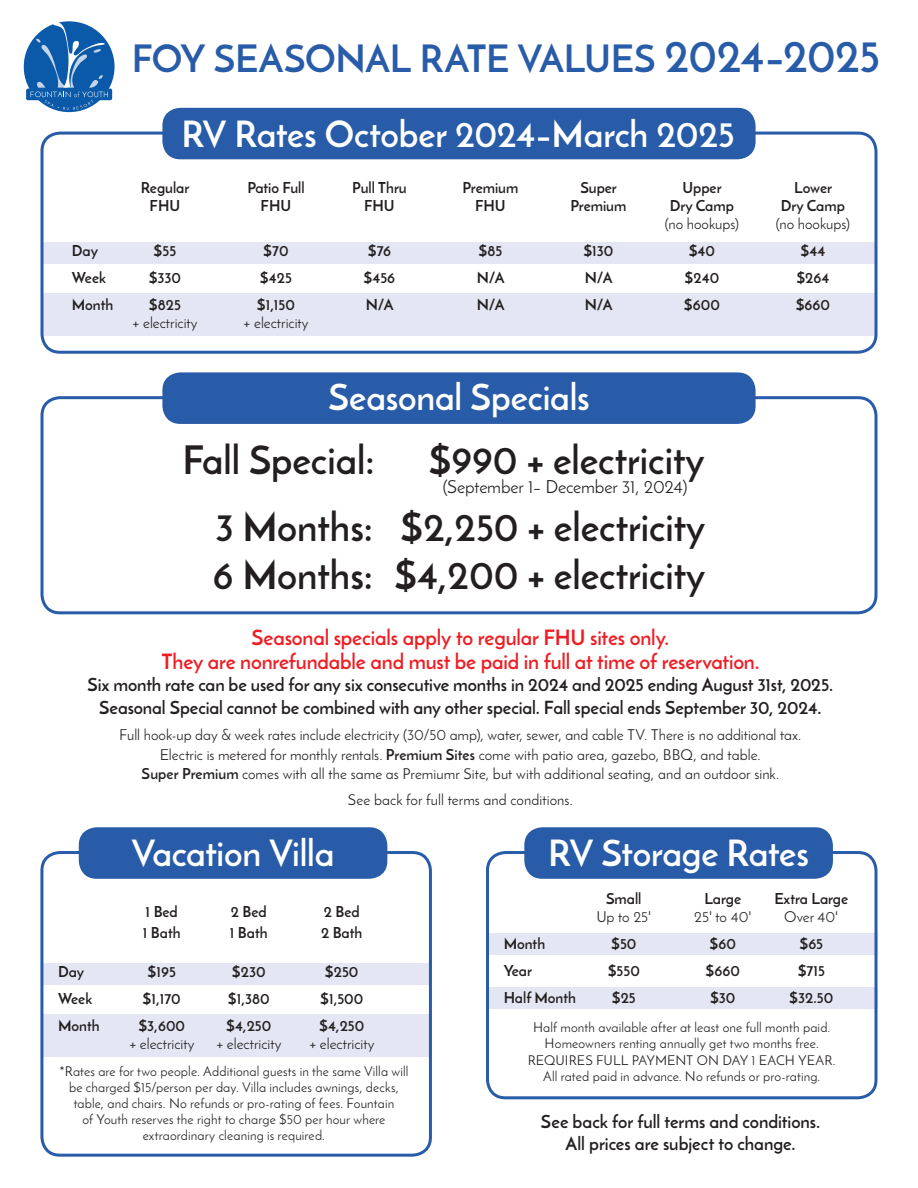
<style>
.page{position:relative;width:918px;height:1188px;background:#fff}
.page>*{position:absolute;margin:0;border:0;box-sizing:border-box;transform-origin:0 0}
.t1{font:700 39px/48px "Josefin Sans";color:#231f20}
.t2{font:700 37.5px "Josefin Sans";letter-spacing:-.01em;color:#285ba8}
.t3{font:700 36px "Josefin Sans";letter-spacing:-.005em;color:#fff}
.t4{font:700 21px/24px "Josefin Sans";letter-spacing:-.01em;color:#ee1d23;text-align:center}
.t5{font:700 18px/22.5px "Josefin Sans";letter-spacing:-.005em;color:#231f20;text-align:center}
.t6{font:18px "Josefin Sans";letter-spacing:-.01em;color:#231f20}
.t7{font:15px/19.5px "Josefin Sans";color:#231f20;text-align:center}
.t8{font:700 15px "Josefin Sans";color:#231f20}
.t9{font:13.5px/16.2px "Josefin Sans";letter-spacing:.01em;color:#231f20;text-align:center}
.s1{font-size:45px}
.s2{font-weight:700}
</style>
<div class="page">
<div style="left:41px;top:242px;width:836px;height:21px;background:#e4e6f3"></div>
<div style="left:41px;top:963px;width:391px;height:22px;background:#e4e6f3"></div>
<div style="left:487px;top:933px;width:391px;height:22px;background:#e4e6f3"></div>
<div style="left:487px;top:987px;width:391px;height:21px;background:#e4e6f3"></div>
<div style="left:41px;top:294px;width:836px;height:42px;background:#e4e6f3"></div>
<div style="left:41px;top:1014px;width:391px;height:42px;background:#e4e6f3"></div>
<div style="left:40px;top:132px;width:838px;height:222px;border:3px solid #285ba8;border-radius:18px"></div>
<div style="left:40px;top:396px;width:838px;height:218px;border:3px solid #285ba8;border-radius:18px"></div>
<div style="left:40px;top:851px;width:392px;height:306px;border:3px solid #285ba8;border-radius:18px"></div>
<div style="left:486px;top:851px;width:392px;height:248px;border:3px solid #285ba8;border-radius:18px"></div>
<div style="left:162px;top:108px;width:594px;height:51px;background:#285ba8;border-radius:18px"></div>
<div style="left:162px;top:372px;width:594px;height:52px;background:#285ba8;border-radius:18px"></div>
<div style="left:79px;top:827px;width:308px;height:52px;background:#285ba8;border-radius:18px"></div>
<div style="left:524px;top:827px;width:309px;height:52px;background:#285ba8;border-radius:18px"></div>
<div style="left:24px;top:21px;width:91px;height:91px;background:#0a5aa9;border-radius:50%"></div>
<div style="left:26px;top:89px;width:86px;height:11px;background:#0a5aa9;border-radius:2px"></div>
<svg style="left:31px;top:21px;width:77px;height:89px"></svg>
<h2 class="t2" style="left:132px;top:35px;width:750px">FOY SEASONAL RATE VALUES <span class="s1">2024–2025</span></h2>
<h3 class="t3" style="left:181px;top:112px;width:555px">RV Rates October 2024–March 2025</h3>
<p class="t8" style="left:141px;top:178px;width:50px">Regular</p>
<p class="t8" style="left:247px;top:178px;width:59px">Patio Full</p>
<p class="t8" style="left:352px;top:178px;width:56px">Pull Thru</p>
<p class="t8" style="left:463px;top:178px;width:57px">Premium</p>
<p class="t8" style="left:580px;top:178px;width:38px">Super</p>
<p class="t8" style="left:683px;top:178px;width:40px">Upper</p>
<p class="t8" style="left:794px;top:178px;width:39px">Lower</p>
<p class="t8" style="left:150px;top:196px;width:32px">FHU</p>
<p class="t8" style="left:261px;top:196px;width:32px">FHU</p>
<p class="t8" style="left:364px;top:196px;width:32px">FHU</p>
<p class="t8" style="left:475px;top:196px;width:32px">FHU</p>
<p class="t8" style="left:571px;top:196px;width:57px">Premium</p>
<p class="t8" style="left:670px;top:196px;width:66px">Dry Camp</p>
<p class="t8" style="left:781px;top:196px;width:66px">Dry Camp</p>
<p class="t7" style="left:665px;top:214px;width:76px">(no hookups)</p>
<p class="t7" style="left:776px;top:214px;width:76px">(no hookups)</p>
<p class="t8" style="left:72px;top:241px;width:28px">Day</p>
<p class="t8" style="left:154px;top:241px;width:24px">$55</p>
<p class="t8" style="left:263px;top:241px;width:27px">$70</p>
<p class="t8" style="left:368px;top:241px;width:25px">$76</p>
<p class="t8" style="left:479px;top:241px;width:25px">$85</p>
<p class="t8" style="left:583px;top:241px;width:32px">$130</p>
<p class="t8" style="left:689px;top:241px;width:28px">$40</p>
<p class="t8" style="left:801px;top:241px;width:26px">$44</p>
<p class="t8" style="left:72px;top:268px;width:36px">Week</p>
<p class="t8" style="left:149px;top:268px;width:34px">$330</p>
<p class="t8" style="left:260px;top:268px;width:33px">$425</p>
<p class="t8" style="left:364px;top:268px;width:33px">$456</p>
<p class="t8" style="left:477px;top:268px;width:29px">N/A</p>
<p class="t8" style="left:585px;top:268px;width:29px">N/A</p>
<p class="t8" style="left:685px;top:268px;width:36px">$240</p>
<p class="t8" style="left:796px;top:268px;width:35px">$264</p>
<p class="t8" style="left:72px;top:295px;width:43px">Month</p>
<p class="t8" style="left:149px;top:295px;width:33px">$825</p>
<p class="t8" style="left:257px;top:295px;width:40px">$1,150</p>
<p class="t8" style="left:366px;top:295px;width:29px">N/A</p>
<p class="t8" style="left:477px;top:295px;width:29px">N/A</p>
<p class="t8" style="left:585px;top:295px;width:29px">N/A</p>
<p class="t8" style="left:684px;top:295px;width:37px">$600</p>
<p class="t8" style="left:796px;top:295px;width:36px">$660</p>
<p class="t7" style="left:133px;top:313px;width:67px">+ electricity</p>
<p class="t7" style="left:244px;top:313px;width:67px">+ electricity</p>
<h3 class="t3" style="left:328px;top:375px;width:263px">Seasonal Specials</h3>
<h1 class="t1" style="left:183px;top:436px;width:194px">Fall Special:</h1>
<h1 class="t1" style="left:428px;top:436px;width:278px">$990 + electricity</h1>
<p class="t6" style="left:443px;top:476px;width:246px">(September 1– December 31, 2024)</p>
<h1 class="t1" style="left:213px;top:503px;width:494px">3 Months: $2,250 + electricity<br>6 Months: $4,200 + electricity</h1>
<h3 class="t4" style="left:161px;top:625px;width:600px">Seasonal specials apply to regular FHU sites only.<br>They are nonrefundable and must be paid in full at time of reservation.</h3>
<p class="t5" style="left:87px;top:674px;width:747px">Six month rate can be used for any six consecutive months in 2024 and 2025 ending August 31st, 2025.<br>Seasonal Special cannot be combined with any other special. Fall special ends September 30, 2024.</p>
<p class="t7" style="left:119px;top:725px;width:684px">Full hook-up day &amp; week rates include electricity (30/50 amp), water, sewer, and cable TV. There is no additional tax.<br>Electric is metered for monthly rentals. <span class="s2">Premium Sites</span> come with patio area, gazebo, BBQ, and table.<br><span class="s2">Super Premium</span> comes with all the same as Premiumr Site, but with additional seating, and an outdoor sink.</p>
<p class="t7" style="left:348px;top:790px;width:226px">See back for full terms and conditions.</p>
<h3 class="t3" style="left:132px;top:831px;width:204px">Vacation Villa</h3>
<h3 class="t3" style="left:548px;top:831px;width:262px">RV Storage Rates</h3>
<p class="t8" style="left:146px;top:903px;width:34px">1 Bed</p>
<p class="t8" style="left:231px;top:903px;width:37px">2 Bed</p>
<p class="t8" style="left:324px;top:903px;width:37px">2 Bed</p>
<p class="t8" style="left:143px;top:924px;width:39px">1 Bath</p>
<p class="t8" style="left:230px;top:924px;width:39px">1 Bath</p>
<p class="t8" style="left:321px;top:924px;width:43px">2 Bath</p>
<p class="t8" style="left:58px;top:963px;width:28px">Day</p>
<p class="t8" style="left:148px;top:963px;width:30px">$195</p>
<p class="t8" style="left:232px;top:963px;width:35px">$230</p>
<p class="t8" style="left:325px;top:963px;width:35px">$250</p>
<p class="t8" style="left:58px;top:990px;width:36px">Week</p>
<p class="t8" style="left:143px;top:990px;width:40px">$1,170</p>
<p class="t8" style="left:228px;top:990px;width:43px">$1,380</p>
<p class="t8" style="left:320px;top:990px;width:45px">$1,500</p>
<p class="t8" style="left:58px;top:1017px;width:43px">Month</p>
<p class="t8" style="left:138px;top:1017px;width:48px">$3,600</p>
<p class="t8" style="left:226px;top:1017px;width:47px">$4,250</p>
<p class="t8" style="left:319px;top:1017px;width:47px">$4,250</p>
<p class="t7" style="left:129px;top:1034px;width:67px">+ electricity</p>
<p class="t7" style="left:216px;top:1034px;width:67px">+ electricity</p>
<p class="t7" style="left:309px;top:1034px;width:67px">+ electricity</p>
<p class="t9" style="left:59px;top:1063px;width:351px">*Rates are for two people. Additional guests in the same Villa will be charged $15/person per day. Villa includes awnings, decks, table, and chairs. No refunds or pro-rating of fees. Fountain<br>of Youth reserves the right to charge $50 per hour where extraordinary cleaning is required.</p>
<p class="t8" style="left:606px;top:890px;width:37px">Small</p>
<p class="t8" style="left:704px;top:890px;width:38px">Large</p>
<p class="t8" style="left:774px;top:890px;width:75px">Extra Large</p>
<p class="t7" style="left:596px;top:907px;width:56px">Up to 25'</p>
<p class="t7" style="left:694px;top:907px;width:59px">25' to 40'</p>
<p class="t7" style="left:784px;top:907px;width:56px">Over 40'</p>
<p class="t8" style="left:504px;top:935px;width:43px">Month</p>
<p class="t8" style="left:611px;top:935px;width:27px">$50</p>
<p class="t8" style="left:710px;top:935px;width:28px">$60</p>
<p class="t8" style="left:799px;top:935px;width:25px">$65</p>
<p class="t8" style="left:504px;top:962px;width:30px">Year</p>
<p class="t8" style="left:608px;top:962px;width:34px">$550</p>
<p class="t8" style="left:706px;top:962px;width:36px">$660</p>
<p class="t8" style="left:798px;top:962px;width:29px">$715</p>
<p class="t8" style="left:504px;top:989px;width:74px">Half Month</p>
<p class="t8" style="left:612px;top:989px;width:25px">$25</p>
<p class="t8" style="left:710px;top:989px;width:27px">$30</p>
<p class="t8" style="left:789px;top:989px;width:45px">$32.50</p>
<p class="t9" style="left:528px;top:1019px;width:309px">Half month available after at least one full month paid.<br>Homeowners renting annually get two months free.<br>REQUIRES FULL PAYMENT ON DAY 1 EACH YEAR.<br>All rated paid in advance. No refunds or pro-rating.</p>
<p class="t5" style="left:541px;top:1110px;width:281px">See back for full terms and conditions.<br>All prices are subject to change.</p>
</div>
